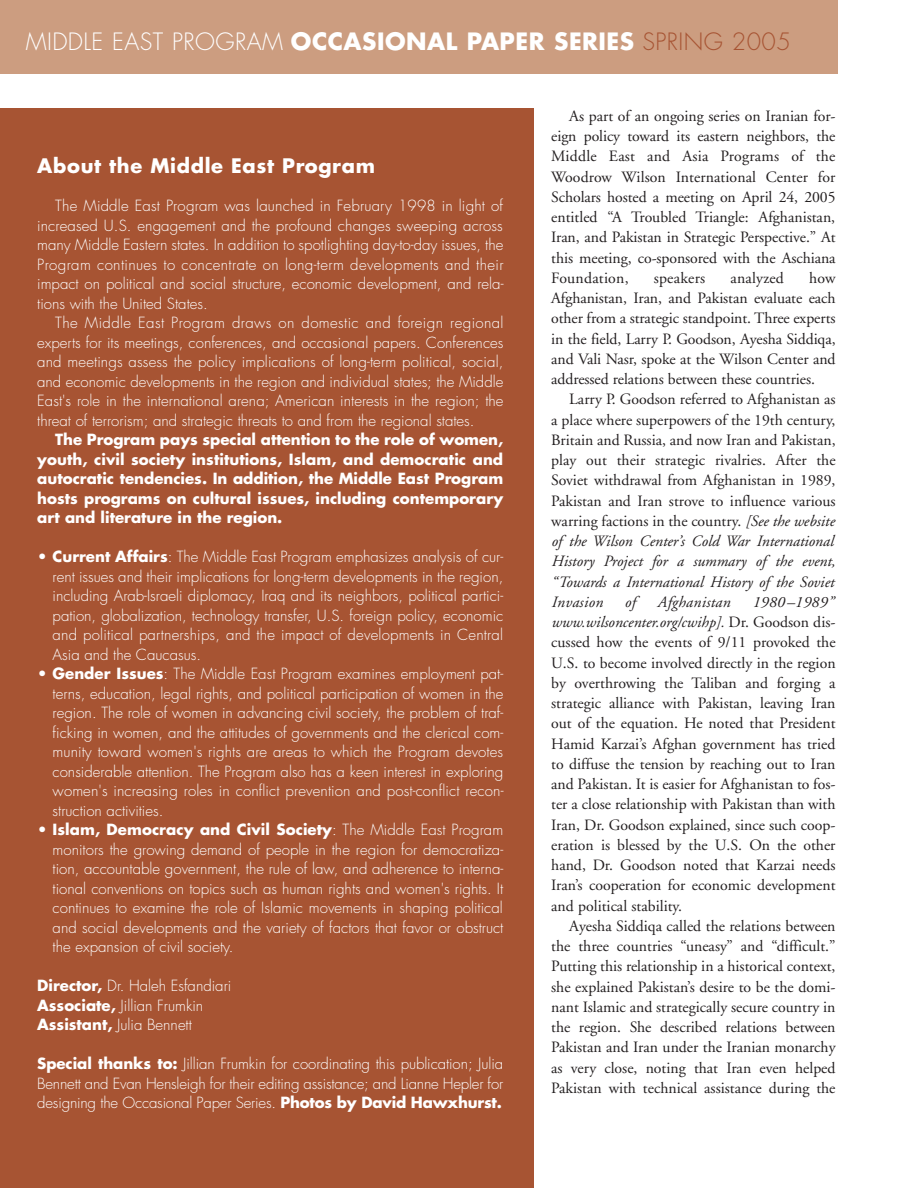
<style>
.page{position:relative;width:918px;height:1188px;background:#fff}
.page>*{position:absolute;margin:0;border:0;box-sizing:border-box;transform-origin:0 0}
.t1{font:700 23.25px "Futura";letter-spacing:.02em;color:#fff}
.t2{font:700 19.5px "Futura";letter-spacing:.035em;color:#fff}
.t3{font:15.75px/20.2px "Adobe Garamond";color:#231f20;text-align:justify}
.t4{font:italic 15.75px "Adobe Garamond";letter-spacing:.02em;color:#231f20}
.t5{font:300 15px/19.5px "Futura";color:#fff;text-align:justify}
.t6{font:700 15px/19.5px "Futura";color:#fff;text-align:justify}
.s1{font-weight:300}
.s2{font-weight:300;color:#a75433}
.s3{font-weight:700}
.s4{font-style:italic}
</style>
<div class="page">
<div style="left:0;top:0;width:837px;height:74px;background:#cc9d80"></div>
<div style="left:0;top:108px;width:533px;height:1080px;background:#a75433"></div>
<h1 class="t1" style="left:26px;top:31px;width:767px"><span class="s1">MIDDLE EAST PROGRAM</span> OCCASIONAL PAPER SERIES <span class="s2">SPRING 2005</span></h1>
<h2 class="t2" style="left:37px;top:157px;width:339px">About the Middle East Program</h2>
<p class="t5" style="left:37px;top:197px;width:468px;text-indent:18px">The Middle East Program was launched in February 1998 in light of increased U.S. engagement and the profound changes sweeping across many Middle Eastern states. In addition to spotlighting day-to-day issues, the Program continues to concentrate on long-term developments and their impact on political and social structure, economic development, and rela&shy;tions with the United States.</p>
<p class="t5" style="left:37px;top:314px;width:468px;text-indent:18px">The Middle East Program draws on domestic and foreign regional experts for its meetings, conferences, and occasional papers. Conferences and meetings assess the policy implications of long-term political, social, and economic developments in the region and individual states; the Middle East's role in the international arena; American interests in the region; the threat of terrorism; and strategic threats to and from the regional states.</p>
<p class="t6" style="left:37px;top:431px;width:468px;text-indent:18px">The Program pays special attention to the role of women, youth, civil society institutions, Islam, and democratic and autocratic tendencies. In addition, the Middle East Program hosts programs on cultural issues, including contemporary art and literature in the region.</p>
<p class="t5" style="left:53px;top:548px;width:452px;text-indent:-15px"><span class="s3">• Current Affairs</span>: The Middle East Program emphasizes analysis of cur&shy;rent issues and their implications for long-term developments in the region, including Arab-Israeli diplomacy, Iraq and its neighbors, political partici&shy;pation, globalization, technology transfer, U.S. foreign policy, economic and political partnerships, and the impact of developments in Central Asia and the Caucasus.</p>
<p class="t5" style="left:53px;top:665px;width:452px;text-indent:-15px"><span class="s3">• Gender Issues</span>: The Middle East Program examines employment pat&shy;terns, education, legal rights, and political participation of women in the region. The role of women in advancing civil society, the problem of traf&shy;ficking in women, and the attitudes of governments and the clerical com&shy;munity toward women's rights are areas to which the Program devotes considerable attention. The Program also has a keen interest in exploring women's increasing roles in conflict prevention and post-conflict recon&shy;struction activities.</p>
<p class="t5" style="left:53px;top:821px;width:452px;text-indent:-15px"><span class="s3">• Islam, Democracy and Civil Society</span>: The Middle East Program monitors the growing demand of people in the region for democratiza&shy;tion, accountable government, the rule of law, and adherence to interna&shy;tional conventions on topics such as human rights and women's rights. It continues to examine the role of Islamic movements in shaping political and social developments and the variety of factors that favor or obstruct the expansion of civil society.</p>
<p class="t5" style="left:37px;top:977px;width:196px;text-align:left"><span class="s3">Director,</span> Dr. Haleh Esfandiari<br><span class="s3">Associate,</span> Jillian Frumkin<br><span class="s3">Assistant,</span> Julia Bennett</p>
<p class="t5" style="left:37px;top:1055px;width:468px"><span class="s3">Special thanks to:</span> Jillian Frumkin for coordinating this publication; Julia Bennett and Evan Hensleigh for their editing assistance; and Lianne Hepler for designing the Occasional Paper Series. <span class="s3">Photos by David Hawxhurst.</span></p>
<p class="t3" style="left:551px;top:107px;width:286px;text-indent:18px">As part of an ongoing series on Iranian for&shy;eign policy toward its eastern neighbors, the Middle East and Asia Programs of the Woodrow Wilson International Center for Scholars hosted a meeting on April 24, 2005 entitled “A Troubled Triangle: Afghanistan, Iran, and Pakistan in Strategic Perspective.” At this meeting, co-sponsored with the Aschiana Foundation,</p>
<p class="t3" style="left:551px;top:269px;width:286px;text-indent:258px">how Afghanistan, Iran, and Pakistan evaluate each other from a strategic standpoint. Three experts in the field, Larry P. Goodson, Ayesha Siddiqa, and Vali Nasr, spoke at the Wilson Center and addressed relations between these countries.</p>
<p class="t3" style="left:551px;top:391px;width:286px;text-align:left;text-indent:18px">Larry P. Goodson referred to Afghanistan as a place where superpowers of the 19th century, Britain and Russia, and now Iran and Pakistan, play out their strategic rivalries. After the Soviet withdrawal from Afghanistan in 1989, Pakistan and Iran strove to influence various warring factions in the country. <span class="s4">[See the website of the Wilson Center’s Cold War International History Project for a summary of the event, “Towards a International History of the Soviet Invasion</span></p>
<p class="t3" style="left:654px;top:269px;width:53px">speakers</p>
<p class="t3" style="left:730px;top:269px;width:55px">analyzed</p>
<p class="t4" style="left:625px;top:596px;width:12px">of</p>
<p class="t4" style="left:657px;top:596px;width:74px">Afghanistan</p>
<p class="t3" style="left:551px;top:593px;width:286px;text-align:left;text-indent:201px"><span class="s4">1980–1989” www.wilsoncenter.org/cwihp].</span> Dr. Goodson dis&shy;cussed how the events of 9/11 provoked the U.S. to become involved directly in the region by overthrowing the Taliban and forging a strategic alliance with Pakistan, leaving Iran out of the equation. He noted that President Hamid Karzai’s Afghan government has tried to diffuse the tension by reaching out to Iran and Pakistan. It is easier for Afghanistan to fos&shy;ter a close relationship with Pakistan than with Iran, Dr. Goodson explained, since such coop&shy;eration is blessed by the U.S. On the other hand, Dr. Goodson noted that Karzai needs Iran’s cooperation for economic development and political stability.</p>
<p class="t3" style="left:551px;top:917px;width:286px;text-indent:18px">Ayesha Siddiqa called the relations between the three countries “uneasy” and “difficult.” Putting this relationship in a historical context, she explained Pakistan’s desire to be the domi&shy;nant Islamic and strategically secure country in the region. She described relations between Pakistan and Iran under the Iranian monarchy as very close, noting that Iran even helped Pakistan with technical assistance during the</p>
</div>
